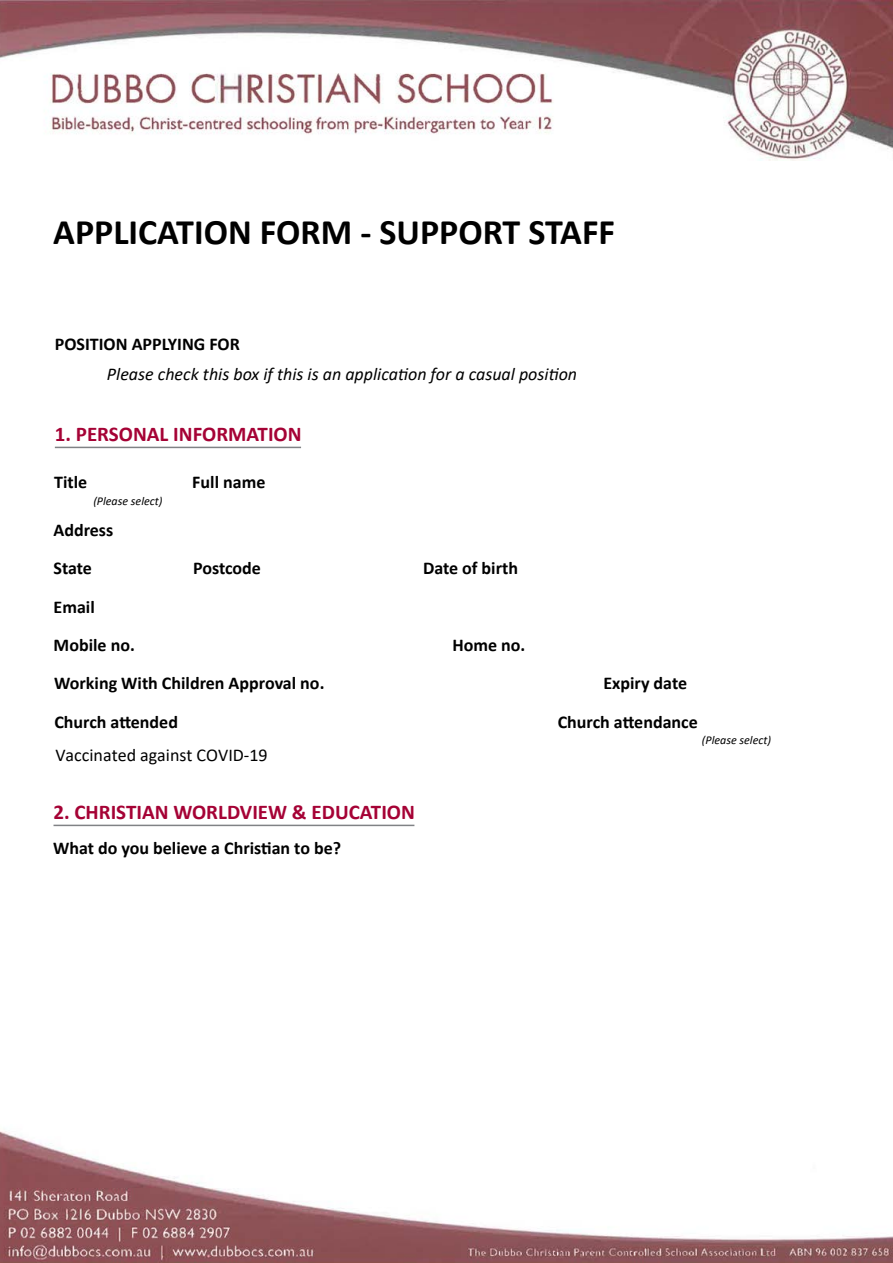
<style>
.page{position:relative;width:893px;height:1263px;background:#fff}
.page>*{position:absolute;margin:0;border:0;box-sizing:border-box;transform-origin:0 0}
.t1{font:700 36px "Calibri";color:#000}
.t2{font:700 21px "Calibri";color:#a50235}
.t3{font:700 18px/38.2px "Calibri";color:#000}
.t4{font:italic 18px "Calibri";color:#000}
.t5{font:18px "Calibri";color:#000}
.t6{font:italic 12px "Calibri";color:#000}
</style>
<div class="page">
<img style="left:0;top:1px;width:893px;height:159px">
<img style="left:0;top:1131px;width:893px;height:132px">
<hr style="left:55px;top:447px;width:246px;height:1px;background:#808285">
<hr style="left:54px;top:825px;width:360px;height:1px;background:#808285">
<h1 class="t1" style="left:53px;top:206px;width:563px">APPLICATION FORM - SUPPORT STAFF</h1>
<p class="t3" style="left:55px;top:325px;width:186px">POSITION APPLYING FOR</p>
<p class="t4" style="left:107px;top:361px;width:472px">Please check this box if this is an application for a casual position</p>
<p class="t2" style="left:55px;top:419px;width:248px">1. PERSONAL INFORMATION</p>
<p class="t3" style="left:54px;top:463px;width:35px">Title</p>
<p class="t3" style="left:192px;top:463px;width:75px">Full name</p>
<p class="t3" style="left:54px;top:510px;width:61px">Address</p>
<p class="t6" style="left:93px;top:492px;width:71px">(Please select)</p>
<p class="t3" style="left:54px;top:549px;width:40px">State</p>
<p class="t3" style="left:54px;top:587px;width:83px">Email<br>Mobile no.</p>
<p class="t3" style="left:193px;top:549px;width:69px">Postcode</p>
<p class="t3" style="left:423px;top:549px;width:96px">Date of birth</p>
<p class="t3" style="left:452px;top:626px;width:74px">Home no.</p>
<p class="t3" style="left:54px;top:664px;width:272px">Working With Children Approval no.</p>
<p class="t3" style="left:603px;top:664px;width:85px">Expiry date</p>
<p class="t3" style="left:54px;top:702px;width:125px">Church attended</p>
<p class="t3" style="left:558px;top:702px;width:142px">Church attendance</p>
<p class="t5" style="left:55px;top:743px;width:214px">Vaccinated against COVID-19</p>
<p class="t2" style="left:54px;top:797px;width:363px">2. CHRISTIAN WORLDVIEW &amp; EDUCATION</p>
<p class="t3" style="left:53px;top:829px;width:290px">What do you believe a Christian to be?</p>
<p class="t6" style="left:702px;top:732px;width:71px">(Please select)</p>
</div>
